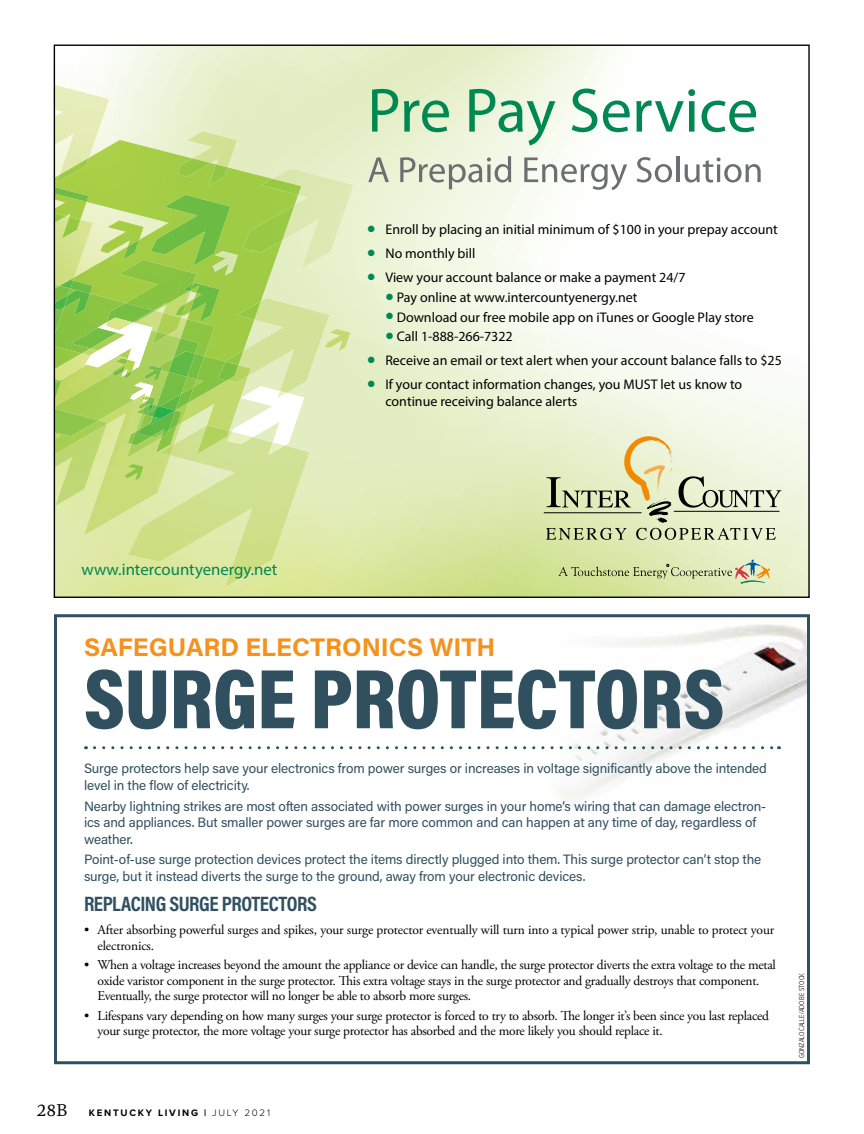
<style>
.page{position:relative;width:864px;height:1134px;background:#fff}
.page>*{position:absolute;margin:0;border:0;box-sizing:border-box;transform-origin:0 0}
.t1{font:900 85.5px "Acumin Pro Cond";color:#304f5f}
.t2{font:62.85px "Myriad Pro";letter-spacing:-.005em;color:#008852}
.t3{font:700 25.5px "Acumin Pro";color:#f4921d}
.t4{font:700 21px "Acumin Pro Cond";letter-spacing:-.02em;color:#304f5f}
.t5{font:18px "Ashbury";color:#000}
.t6{font:16.8px "Myriad Pro";color:#008852}
.t7{font:13.95px/16.8px "Myriad Pro";color:#000}
.t8{font:13.5px/15.8px "Adobe Garamond Pro";letter-spacing:-.02em;color:#000}
.t9{font:13.5px/16.5px "Acumin Pro";letter-spacing:-.01em;color:#304f5f}
.t10{font:700 9.75px "Proxima Nova";letter-spacing:.18em;color:#000}
.t11{font:300 7.5px "Proxima Nova Cond";color:#000}
.s1{color:#008852}
.s2{font-weight:300}
</style>
<div class="page">
<svg style="left:56px;top:47px;width:752px;height:549px"></svg>
<img style="left:56px;top:458px;width:72px;height:78px">
<img style="left:56px;top:394px;width:82px;height:64px">
<img style="left:56px;top:140px;width:242px;height:216px">
<img style="left:56px;top:289px;width:159px;height:105px">
<img style="left:71px;top:328px;width:128px;height:78px">
<img style="left:56px;top:381px;width:5px;height:20px">
<img style="left:238px;top:298px;width:91px;height:95px">
<img style="left:226px;top:301px;width:35px;height:64px">
<img style="left:56px;top:85px;width:53px;height:90px">
<img style="left:57px;top:158px;width:32px;height:25px">
<img style="left:272px;top:168px;width:82px;height:100px">
<img style="left:242px;top:179px;width:59px;height:74px">
<img style="left:56px;top:455px;width:51px;height:51px">
<img style="left:56px;top:423px;width:51px;height:32px">
<img style="left:56px;top:409px;width:42px;height:27px">
<img style="left:190px;top:283px;width:30px;height:39px">
<img style="left:213px;top:251px;width:25px;height:25px">
<img style="left:73px;top:286px;width:20px;height:8px">
<img style="left:70px;top:289px;width:20px;height:26px">
<img style="left:188px;top:382px;width:60px;height:43px">
<img style="left:176px;top:410px;width:12px;height:15px">
<img style="left:175px;top:411px;width:6px;height:14px">
<img style="left:138px;top:423px;width:12px;height:2px">
<img style="left:204px;top:356px;width:23px;height:47px">
<img style="left:195px;top:354px;width:9px;height:56px">
<img style="left:162px;top:351px;width:33px;height:59px">
<img style="left:150px;top:406px;width:25px;height:19px">
<img style="left:227px;top:365px;width:24px;height:17px">
<img style="left:218px;top:362px;width:20px;height:18px">
<img style="left:151px;top:195px;width:79px;height:71px">
<img style="left:325px;top:329px;width:25px;height:22px">
<img style="left:56px;top:202px;width:31px;height:14px">
<img style="left:56px;top:188px;width:33px;height:14px">
<img style="left:124px;top:464px;width:4px;height:17px">
<img style="left:100px;top:220px;width:44px;height:33px">
<img style="left:123px;top:240px;width:16px;height:19px">
<img style="left:163px;top:310px;width:27px;height:8px">
<img style="left:157px;top:313px;width:24px;height:22px">
<img style="left:162px;top:332px;width:6px;height:12px">
<img style="left:119px;top:260px;width:77px;height:50px">
<img style="left:107px;top:303px;width:47px;height:15px">
<svg style="left:85px;top:318px;width:77px;height:105px"></svg>
<img style="left:176px;top:290px;width:15px;height:26px">
<svg style="left:184px;top:284px;width:9px;height:7px"></svg>
<img style="left:128px;top:425px;width:181px;height:161px">
<img style="left:160px;top:444px;width:14px;height:11px">
<svg style="left:227px;top:386px;width:77px;height:69px"></svg>
<img style="left:197px;top:425px;width:32px;height:29px">
<img style="left:56px;top:216px;width:37px;height:70px">
<img style="left:60px;top:277px;width:14px;height:9px">
<img style="left:56px;top:310px;width:14px;height:25px">
<svg style="left:56px;top:280px;width:17px;height:9px"></svg>
<img style="left:56px;top:286px;width:14px;height:24px">
<img style="left:56px;top:213px;width:24px;height:25px">
<img style="left:187px;top:131px;width:50px;height:36px">
<img style="left:178px;top:158px;width:50px;height:27px">
<hr style="left:544px;top:512px;width:98px;height:1px;background:#000">
<svg style="left:559px;top:559px;width:211px;height:25px;background:#cad59f"></svg>
<svg style="left:546px;top:436px;width:236px;height:104px;background:#d3d9b6"></svg>
<svg style="left:368px;top:158px;width:21px;height:24px"></svg>
<svg style="left:400px;top:156px;width:111px;height:33px;background:#cfd3c3"></svg>
<svg style="left:524px;top:158px;width:103px;height:32px"></svg>
<svg style="left:637px;top:157px;width:35px;height:26px"></svg>
<hr style="left:676px;top:156px;width:3px;height:26px;background:#6d6e71">
<svg style="left:685px;top:157px;width:76px;height:26px"></svg>
<img style="left:533px;top:624px;width:273px;height:180px">
<svg style="left:94px;top:746px;width:685px;height:3px"></svg>
<div style="left:54px;top:614px;width:756px;height:450px;border:3px solid #304f5f"></div>
<h2 class="t2" style="left:367px;top:72px;width:393px">Pre Pay Service</h2>
<p class="t7" style="left:367px;top:221px;width:412px"><span class="s1">●</span> Enroll by placing an initial minimum of $100 in your prepay account</p>
<p class="t7" style="left:367px;top:245px;width:110px"><span class="s1">●</span> No monthly bill</p>
<p class="t7" style="left:367px;top:269px;width:320px"><span class="s1">●</span> View your account balance or make a payment 24/7</p>
<p class="t7" style="left:385px;top:289px;width:253px"><span class="s1">●</span> Pay online at www.intercountyenergy.net</p>
<p class="t7" style="left:385px;top:308px;width:370px"><span class="s1">●</span> Download our free mobile app on iTunes or Google Play store</p>
<p class="t7" style="left:385px;top:328px;width:129px"><span class="s1">●</span> Call 1-888-266-7322</p>
<p class="t7" style="left:367px;top:352px;width:416px"><span class="s1">●</span> Receive an email or text alert when your account balance falls to $25</p>
<p class="t7" style="left:385px;top:376px;width:358px;text-indent:-18px"><span class="s1">●</span> If your contact information changes, you MUST let us know to continue receiving balance alerts</p>
<p class="t6" style="left:82px;top:560px;width:197px">www.intercountyenergy.net</p>
<h3 class="t3" style="left:84px;top:629px;width:413px">SAFEGUARD ELECTRONICS WITH</h3>
<h1 class="t1" style="left:84px;top:643px;width:642px">SURGE PROTECTORS</h1>
<p class="t9" style="left:84px;top:760px;width:685px">Surge protectors help save your electronics from power surges or increases in voltage significantly above the intended level in the flow of electricity.</p>
<p class="t9" style="left:84px;top:797px;width:684px">Nearby lightning strikes are most often associated with power surges in your home’s wiring that can damage electron&shy;ics and appliances. But smaller power surges are far more common and can happen at any time of day, regardless of weather.</p>
<p class="t9" style="left:84px;top:851px;width:679px">Point-of-use surge protection devices protect the items directly plugged into them. This surge protector can’t stop the surge, but it instead diverts the surge to the ground, away from your electronic devices.</p>
<h3 class="t4" style="left:84px;top:890px;width:234px">REPLACING SURGE PROTECTORS</h3>
<p class="t8" style="left:98px;top:922px;width:678px;text-indent:-14px">• After absorbing powerful surges and spikes, your surge protector eventually will turn into a typical power strip, unable to protect your electronics.</p>
<p class="t8" style="left:98px;top:957px;width:680px;text-indent:-14px">• When a voltage increases beyond the amount the appliance or device can handle, the surge protector diverts the extra voltage to the metal oxide varistor component in the surge protector. This extra voltage stays in the surge protector and gradually destroys that component.<br>Eventually, the surge protector will no longer be able to absorb more surges.</p>
<p class="t8" style="left:98px;top:1008px;width:673px;text-indent:-14px">• Lifespans vary depending on how many surges your surge protector is forced to try to absorb. The longer it’s been since you last replaced your surge protector, the more voltage your surge protector has absorbed and the more likely you should replace it.</p>
<h3 class="t5" style="left:37px;top:1099px;width:32px">28B</h3>
<p class="t10" style="left:89px;top:1106px;width:183px">KENTUCKY LIVING | <span class="s2">JULY 2021</span></p>
<p class="t11" style="left:796px;top:1058px;width:87px;rotate:-90deg">GONZALOCALLE/ADOBE STOCK</p>
</div>
